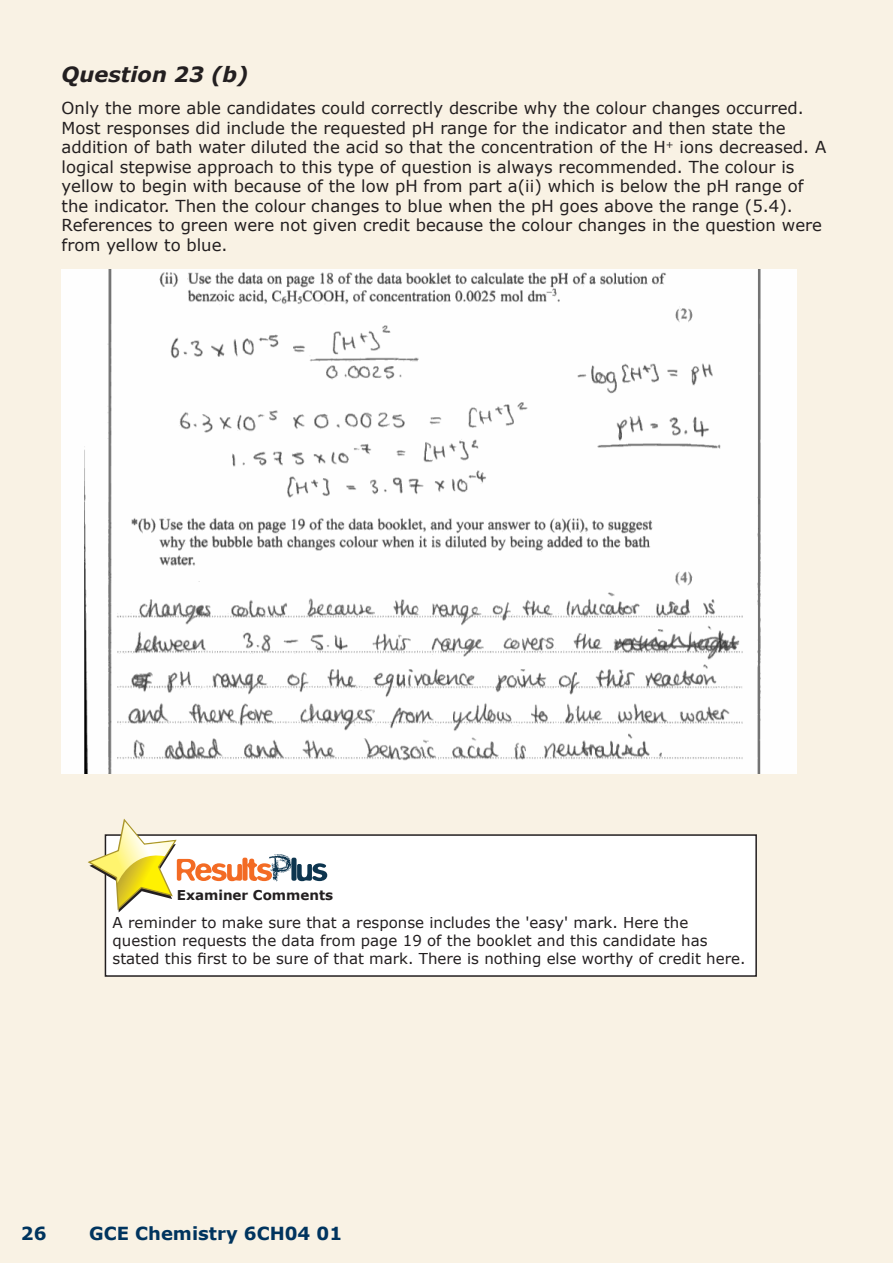
<style>
.page{position:relative;width:893px;height:1263px;background:#f9f2e4}
.page>*{position:absolute;margin:0;border:0;box-sizing:border-box;transform-origin:0 0}
.t1{font:italic 700 21px "Verdana";color:#231f20}
.t2{font:700 18px "Verdana";color:#00345e}
.t3{font:16.5px/19.5px "Verdana";color:#231f20}
.t4{font:15px/18px "Verdana";color:#231f20}
.t5{font:700 13.5px "Verdana";color:#231f20}
</style>
<div class="page">
<img style="left:62px;top:269px;width:735px;height:504px">
<div style="left:105px;top:835px;width:651px;height:141px;background:#fff"></div>
<div style="left:105px;top:834px;width:652px;height:143px;border:2px solid #231f20"></div>
<svg style="left:88px;top:818px;width:239px;height:94px"></svg>
<p class="t1" style="left:62px;top:61px;width:189px">Question 23 (b)</p>
<p class="t3" style="left:62px;top:98px;width:766px">Only the more able candidates could correctly describe why the colour changes occurred.<br>Most responses did include the requested pH range for the indicator and then state the addition of bath water diluted the acid so that the concentration of the H<sup>+</sup> ions decreased. A logical stepwise approach to this type of question is always recommended. The colour is yellow to begin with because of the low pH from part a(ii) which is below the pH range of the indicator. Then the colour changes to blue when the pH goes above the range (5.4).<br>References to green were not given credit because the colour changes in the question were from yellow to blue.</p>
<p class="t5" style="left:177px;top:887px;width:158px">Examiner Comments</p>
<p class="t4" style="left:113px;top:913px;width:634px">A reminder to make sure that a response includes the 'easy' mark. Here the question requests the data from page 19 of the booklet and this candidate has stated this first to be sure of that mark. There is nothing else worthy of credit here.</p>
<p class="t2" style="left:21px;top:1222px;width:27px">26</p>
<p class="t2" style="left:89px;top:1222px;width:255px">GCE Chemistry 6CH04 01</p>
</div>
